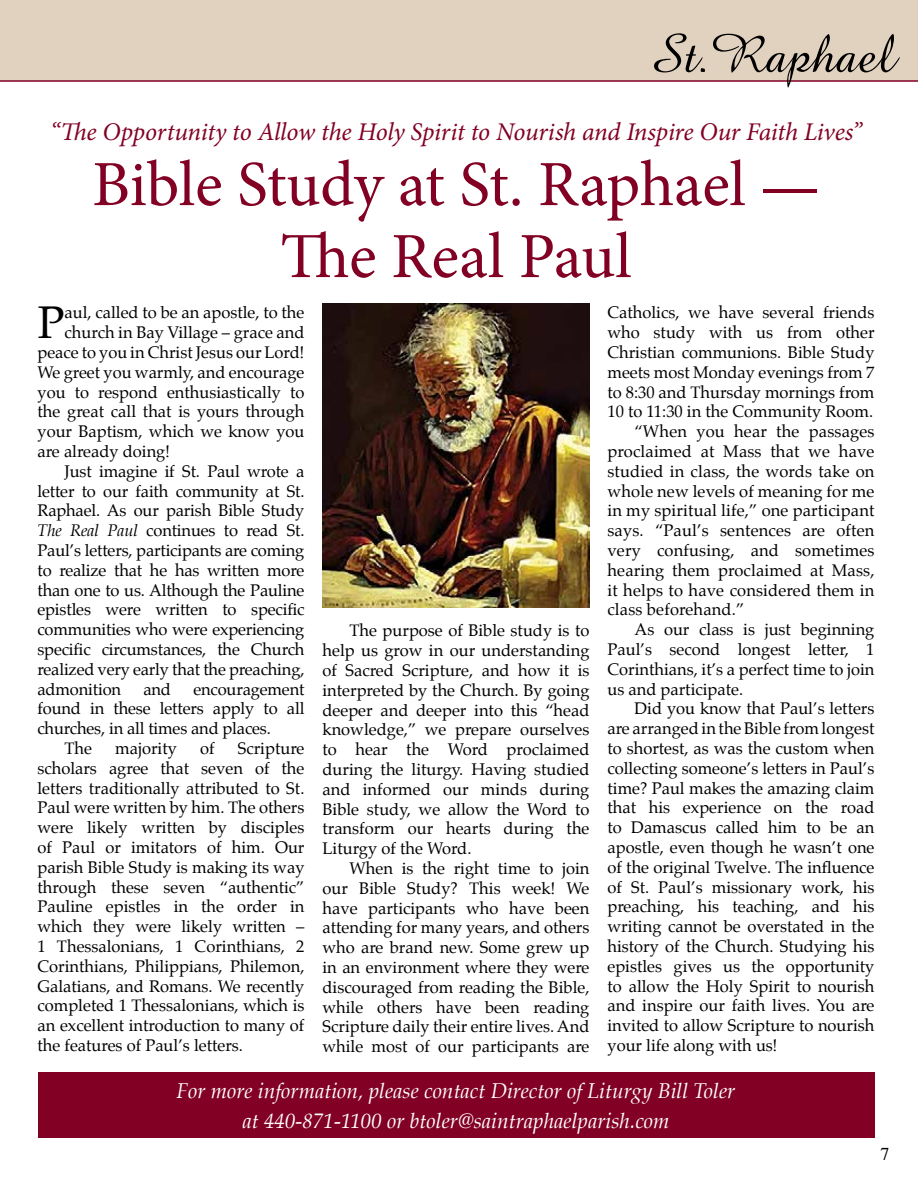
<style>
.page{position:relative;width:918px;height:1188px;background:#fff}
.page>*{position:absolute;margin:0;border:0;box-sizing:border-box;transform-origin:0 0}
.t1{font:64.5px/72px "Minion Pro";letter-spacing:-.005em;color:#820024;text-align:center}
.t2{font:55.5px "Amaze Normal";color:#000}
.t3{font:44.85px "Palatino";color:#000}
.t4{font:italic 25.5px "Minion Pro";letter-spacing:-.01em;color:#820024}
.t5{font:italic 21px/30px "Palatino";color:#fff;text-align:center}
.t6{font:18px "Times";color:#000}
.t7{font:16.5px/19.8px "Palatino";color:#000;text-align:justify}
.s1{font-style:italic}
</style>
<div class="page">
<div style="left:0;top:0;width:918px;height:82px;background:#e0d2bf"></div>
<img style="left:322px;top:303px;width:267px;height:305px">
<div style="left:38px;top:1072px;width:836px;height:65px;background:#820024"></div>
<h2 class="t2" style="left:648px;top:18px;width:248px">St.Raphael</h2>
<h3 class="t4" style="left:50px;top:114px;width:813px">“The Opportunity to Allow the Holy Spirit to Nourish and Inspire Our Faith Lives”</h3>
<h1 class="t1" style="left:92px;top:149px;width:729px">Bible Study at St. Raphael —<br>The Real Paul</h1>
<h3 class="t3" style="left:38px;top:286px;width:29px">P</h3>
<p class="t7" style="left:65px;top:303px;width:241px">aul, called to be an apostle, to the</p>
<p class="t7" style="left:608px;top:303px;width:269px">Catholics, we have several friends</p>
<p class="t7" style="left:608px;top:323px;width:269px">who study with us from other</p>
<p class="t7" style="left:608px;top:342px;width:269px">Christian communions. Bible Study</p>
<p class="t7" style="left:608px;top:362px;width:269px">meets most Monday evenings from 7</p>
<p class="t7" style="left:608px;top:382px;width:269px">to 8:30 and Thursday mornings from</p>
<p class="t7" style="left:608px;top:402px;width:267px">10 to 11:30 in the Community Room.</p>
<p class="t7" style="left:634px;top:422px;width:242px">“When you hear the passages</p>
<p class="t7" style="left:608px;top:441px;width:268px">proclaimed at Mass that we have</p>
<p class="t7" style="left:608px;top:461px;width:269px">studied in class, the words take on</p>
<p class="t7" style="left:608px;top:481px;width:269px">whole new levels of meaning for me</p>
<p class="t7" style="left:608px;top:501px;width:269px">in my spiritual life,” one participant</p>
<p class="t7" style="left:608px;top:521px;width:269px">says. “Paul’s sentences are often</p>
<p class="t7" style="left:608px;top:540px;width:269px">very confusing, and sometimes</p>
<p class="t7" style="left:608px;top:560px;width:269px">hearing them proclaimed at Mass,</p>
<p class="t7" style="left:608px;top:580px;width:269px">it helps to have considered them in</p>
<p class="t7" style="left:608px;top:600px;width:138px">class beforehand.”</p>
<p class="t7" style="left:634px;top:620px;width:241px">As our class is just beginning</p>
<p class="t7" style="left:608px;top:639px;width:269px">Paul’s second longest letter, 1</p>
<p class="t7" style="left:608px;top:659px;width:269px">Corinthians, it’s a perfect time to join</p>
<p class="t7" style="left:608px;top:679px;width:137px">us and participate.</p>
<p class="t7" style="left:634px;top:699px;width:241px">Did you know that Paul’s letters</p>
<p class="t7" style="left:608px;top:719px;width:268px">are arranged in the Bible from longest</p>
<p class="t7" style="left:608px;top:738px;width:269px">to shortest, as was the custom when</p>
<p class="t7" style="left:608px;top:758px;width:269px">collecting someone’s letters in Paul’s</p>
<p class="t7" style="left:608px;top:778px;width:268px">time? Paul makes the amazing claim</p>
<p class="t7" style="left:608px;top:798px;width:268px">that his experience on the road</p>
<p class="t7" style="left:608px;top:818px;width:269px">to Damascus called him to be an</p>
<p class="t7" style="left:608px;top:837px;width:269px">apostle, even though he wasn’t one</p>
<p class="t7" style="left:608px;top:857px;width:269px">of the original Twelve. The influence</p>
<p class="t7" style="left:608px;top:877px;width:269px">of St. Paul’s missionary work, his</p>
<p class="t7" style="left:608px;top:897px;width:269px">preaching, his teaching, and his</p>
<p class="t7" style="left:608px;top:917px;width:269px">writing cannot be overstated in the</p>
<p class="t7" style="left:608px;top:936px;width:268px">history of the Church. Studying his</p>
<p class="t7" style="left:608px;top:956px;width:268px">epistles gives us the opportunity</p>
<p class="t7" style="left:608px;top:976px;width:269px">to allow the Holy Spirit to nourish</p>
<p class="t7" style="left:608px;top:996px;width:269px">and inspire our faith lives. You are</p>
<p class="t7" style="left:608px;top:1016px;width:268px">invited to allow Scripture to nourish</p>
<p class="t7" style="left:608px;top:1035px;width:172px">your life along with us!</p>
<p class="t5" style="left:177px;top:1076px;width:560px">For more information, please contact Director of Liturgy Bill Toler at 440-871-1100 or btoler@saintraphaelparish.com</p>
<p class="t7" style="left:65px;top:323px;width:241px">church in Bay Village – grace and</p>
<p class="t7" style="left:37px;top:342px;width:269px">peace to you in Christ Jesus our Lord!</p>
<p class="t7" style="left:37px;top:362px;width:268px">We greet you warmly, and encourage</p>
<p class="t7" style="left:37px;top:382px;width:269px">you to respond enthusiastically to</p>
<p class="t7" style="left:37px;top:402px;width:268px">the great call that is yours through</p>
<p class="t7" style="left:37px;top:422px;width:268px">your Baptism, which we know you</p>
<p class="t7" style="left:37px;top:441px;width:134px">are already doing!</p>
<p class="t7" style="left:64px;top:461px;width:241px">Just imagine if St. Paul wrote a</p>
<p class="t7" style="left:37px;top:481px;width:269px">letter to our faith community at St.</p>
<p class="t7" style="left:37px;top:501px;width:269px">Raphael. As our parish Bible Study</p>
<p class="t7" style="left:37px;top:521px;width:269px"><span class="s1">The Real Paul</span> continues to read St.</p>
<p class="t7" style="left:37px;top:540px;width:268px">Paul’s letters, participants are coming</p>
<p class="t7" style="left:37px;top:560px;width:268px">to realize that he has written more</p>
<p class="t7" style="left:37px;top:580px;width:268px">than one to us. Although the Pauline</p>
<p class="t7" style="left:37px;top:600px;width:268px">epistles were written to specific</p>
<p class="t7" style="left:37px;top:620px;width:269px">communities who were experiencing</p>
<p class="t7" style="left:37px;top:639px;width:269px">specific circumstances, the Church</p>
<p class="t7" style="left:37px;top:659px;width:269px">realized very early that the preaching,</p>
<p class="t7" style="left:37px;top:679px;width:85px">admonition</p>
<p class="t7" style="left:143px;top:679px;width:29px">and</p>
<p class="t7" style="left:193px;top:679px;width:113px">encouragement</p>
<p class="t7" style="left:37px;top:699px;width:269px">found in these letters apply to all</p>
<p class="t7" style="left:37px;top:719px;width:235px">churches, in all times and places.</p>
<p class="t7" style="left:64px;top:738px;width:29px">The</p>
<p class="t7" style="left:115px;top:738px;width:63px">majority</p>
<p class="t7" style="left:200px;top:738px;width:16px">of</p>
<p class="t7" style="left:323px;top:621px;width:269px;text-indent:27px">The purpose of Bible study is to help us grow in our understanding of Sacred Scripture, and how it is interpreted by the Church. By going deeper and deeper into this “head knowledge,” we prepare ourselves to hear the Word proclaimed during the liturgy. Having studied and informed our minds during Bible study, we allow the Word to transform our hearts during the Liturgy of the Word.</p>
<p class="t7" style="left:323px;top:858px;width:269px;text-indent:27px">When is the right time to join our Bible Study? This week! We have participants who have been attending for many years, and others who are brand new. Some grew up in an environment where they were discouraged from reading the Bible, while others have been reading Scripture daily their entire lives. And while most of our participants are</p>
<p class="t7" style="left:37px;top:738px;width:269px;text-indent:200px">Scripture scholars agree that seven of the letters traditionally attributed to St.<br>Paul were written by him. The others were likely written by disciples of Paul or imitators of him. Our parish Bible Study is making its way through these seven “authentic” Pauline epistles in the order in which they were likely written – 1 Thessalonians, 1 Corinthians, 2<br>Corinthians, Philippians, Philemon, Galatians, and Romans. We recently completed 1 Thessalonians, which is an excellent introduction to many of the features of Paul’s letters.</p>
<p class="t6" style="left:880px;top:1137px;width:10px">7</p>
</div>
